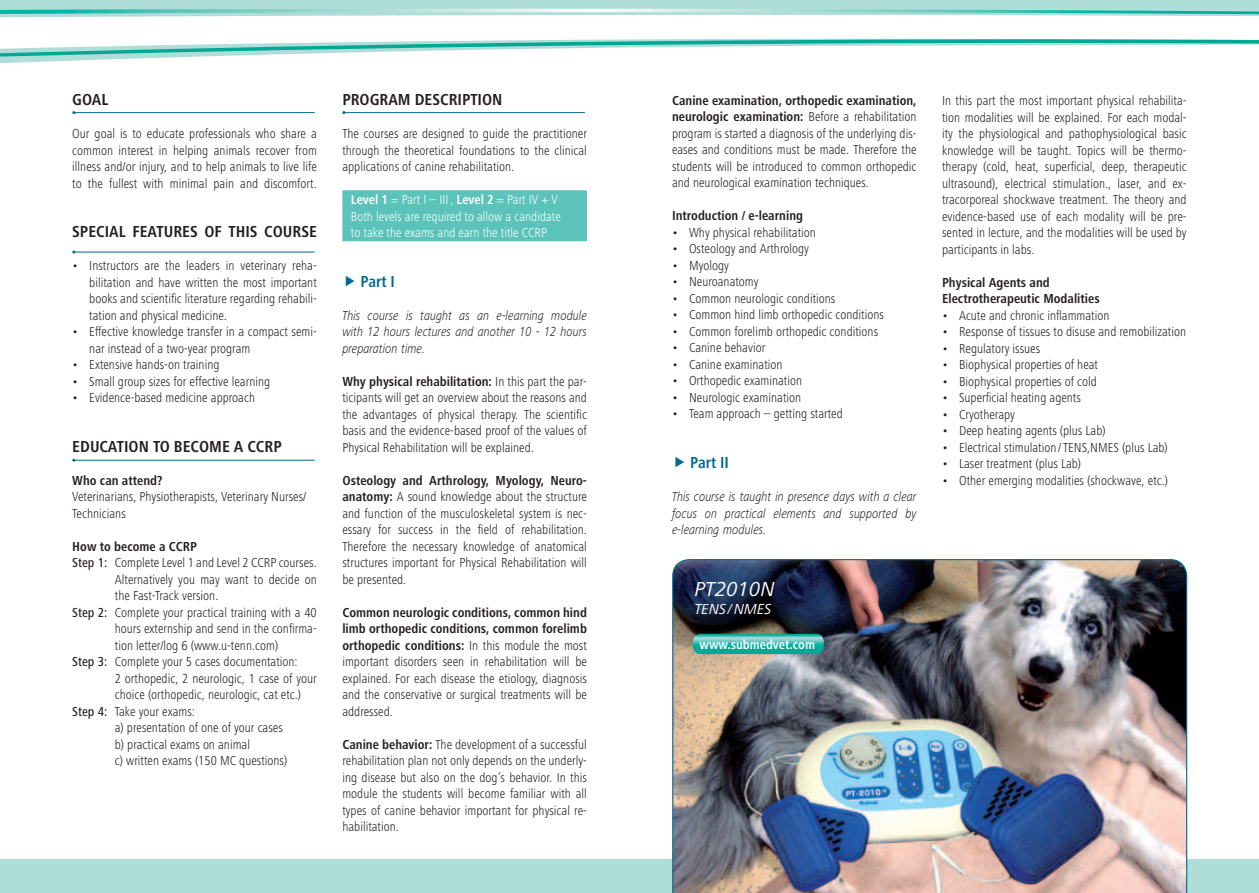
<style>
.page{position:relative;width:1259px;height:893px;background:#fff}
.page>*{position:absolute;margin:0;border:0;box-sizing:border-box;transform-origin:0 0}
.t1{font:italic 21px "Frutiger Next LT";color:#fff}
.t2{font:700 condensed 16.5px "Frutiger Next LT";color:#231f20}
.t3{font:700 condensed 16.5px "Frutiger Next LT";color:#006991}
.t4{font:italic 15px "Frutiger Next LT";color:#fff}
.t5{font:300 condensed 13.5px/16.5px "Frutiger Next LT";color:#231f20;text-align:justify}
.t6{font:italic 300 13.5px/16.5px "Frutiger Next LT";color:#231f20;text-align:justify;scale:.85 1}
.t7{font:300 condensed 13.5px/16.5px "Frutiger Next LT";color:#fff}
.t8{font:700 condensed 13.5px/16.5px "Frutiger Next LT";color:#231f20}
.t9{font:700 condensed 13.5px "Frutiger Next LT";color:#fff}
.s1{font-weight:500}
.s2{font-weight:700}
</style>
<div class="page">
<div style="left:0;top:0;width:1259px;height:9px;background:#afded9"></div>
<svg style="left:0;top:14px;width:1259px;height:4px"></svg>
<svg style="left:0;top:38px;width:1259px;height:26px"></svg>
<svg style="left:0;top:9px;width:1259px;height:5px;background:#8ad4cd"></svg>
<div style="left:0;top:860px;width:1259px;height:33px;background:#afded9"></div>
<hr style="left:74px;top:112px;width:241px;height:1px;background:#006991">
<hr style="left:74px;top:252px;width:241px;height:1px;background:#006991">
<hr style="left:74px;top:460px;width:241px;height:1px;background:#006991">
<div style="left:342px;top:190px;width:245px;height:18px;background:#5bc3b9"></div>
<div style="left:342px;top:207px;width:245px;height:18px;background:#5bc3b9"></div>
<div style="left:342px;top:223px;width:245px;height:18px;background:#5bc3b9"></div>
<hr style="left:344px;top:112px;width:241px;height:1px;background:#006991">
<img style="left:672px;top:559px;width:515px;height:334px">
<svg style="left:693px;top:634px;width:131px;height:20px;background:#2db6aa"></svg>
<p class="t2" style="left:72px;top:90px;width:38px">Goal</p>
<p class="t5" style="left:72px;top:125px;width:246px">Our goal is to educate professionals who share a common interest in helping animals recover from illness and/or injury, and to help animals to live life to the fullest with minimal pain and discomfort.</p>
<p class="t2" style="left:72px;top:222px;width:237px">Special features of this course</p>
<p class="t5" style="left:89px;top:257px;width:229px;text-indent:-17px">• Instructors are the leaders in veterinary reha&shy;bilitation and have written the most important books and scientific literature regarding rehabili&shy;tation and physical medicine.</p>
<p class="t5" style="left:89px;top:323px;width:229px;text-indent:-17px">• Effective knowledge transfer in a compact semi&shy;nar instead of a two-year program</p>
<p class="t5" style="left:72px;top:356px;width:149px">• Extensive hands-on training</p>
<p class="t5" style="left:72px;top:373px;width:199px">• Small group sizes for effective learning</p>
<p class="t5" style="left:72px;top:389px;width:184px">• Evidence-based medicine approach</p>
<p class="t2" style="left:72px;top:437px;width:111px">Education to beco</p>
<p class="t2" style="left:209px;top:437px;width:72px">meaccrp</p>
<p class="t8" style="left:72px;top:472px;width:92px">Who can attend?</p>
<p class="t5" style="left:72px;top:488px;width:235px">Veterinarians, Physiotherapists, Veterinary Nurses/<br>Technicians</p>
<p class="t8" style="left:72px;top:538px;width:126px">How to become a CCRP</p>
<p class="t5" style="left:72px;top:554px;width:246px"><span class="s1">Step 1:</span> Complete Level 1 and Level 2 CCRP courses.</p>
<p class="t5" style="left:115px;top:571px;width:203px">Alternatively you may want to decide on</p>
<p class="t5" style="left:115px;top:587px;width:105px">the Fast-Track version.</p>
<p class="t5" style="left:72px;top:604px;width:246px"><span class="s1">Step 2:</span> Complete your practical training with a 40</p>
<p class="t5" style="left:115px;top:620px;width:203px">hours externship and send in the confirma-</p>
<p class="t5" style="left:115px;top:637px;width:165px">tion letter/log 6 (www.u-tenn.com)</p>
<p class="t5" style="left:72px;top:653px;width:227px"><span class="s1">Step 3:</span> Complete your 5 cases documentation:</p>
<p class="t5" style="left:115px;top:670px;width:203px">2 orthopedic, 2 neurologic, 1 case of your</p>
<p class="t5" style="left:115px;top:686px;width:188px">choice (orthopedic, neurologic, cat etc.)</p>
<p class="t5" style="left:72px;top:703px;width:124px"><span class="s1">Step 4:</span> Take your exams:</p>
<p class="t5" style="left:115px;top:719px;width:170px">a) presentation of one of your cases</p>
<p class="t5" style="left:115px;top:736px;width:137px">b) practical exams on animal</p>
<p class="t5" style="left:115px;top:752px;width:174px">c) written exams (150 MC questions)</p>
<p class="t2" style="left:342px;top:90px;width:150px">Prog ram description</p>
<p class="t5" style="left:342px;top:125px;width:246px">The courses are designed to guide the practitioner through the theoretical foundations to the clinical applications of canine rehabilitation.</p>
<p class="t7" style="left:351px;top:191px;width:211px"><span class="s2">Level 1</span> = Part I – III , <span class="s2">Level 2</span> = Part IV + V<br>Both levels are required to allow a candidate to take the exams and earn the title CCRP</p>
<p class="t3" style="left:360px;top:272px;width:33px">Part I</p>
<p class="t6" style="left:342px;top:307px;width:289px">This course is taught as an e-learning module with 12 hours lectures and another 10 - 12 hours preparation time.</p>
<p class="t5" style="left:342px;top:373px;width:246px"><span class="s2">Why physical rehabilitation:</span> In this part the par&shy;ticipants will get an overview about the reasons and the advantages of physical therapy. The scientific basis and the evidence-based proof of the values of Physical Rehabilitation will be explained.</p>
<p class="t5" style="left:342px;top:472px;width:246px"><span class="s2">Osteology and Arthrology, Myology, Neuro&shy;anatomy:</span> A sound knowledge about the structure and function of the musculoskeletal system is nec&shy;essary for success in the field of rehabilitation.<br>Therefore the necessary knowledge of anatomical structures important for Physical Rehabilitation will be presented.</p>
<p class="t5" style="left:342px;top:604px;width:246px"><span class="s2">Common neurologic conditions, common hind limb orthopedic conditions, common forelimb orthopedic conditions:</span> In this module the most important disorders seen in rehabilitation will be explained. For each disease the etiology, diagnosis and the conservative or surgical treatments will be addressed.</p>
<p class="t5" style="left:342px;top:736px;width:246px"><span class="s2">Canine behavior:</span> The development of a successful rehabilitation plan not only depends on the underly&shy;ing disease but also on the dog’s behavior. In this module the students will become familiar with all types of canine behavior important for physical re&shy;habilitation.</p>
<p class="t5" style="left:672px;top:92px;width:246px"><span class="s2">Canine examination, orthopedic examination, neurologic examination:</span> Before a rehabilitation program is started a diagnosis of the underlying dis&shy;eases and conditions must be made. Therefore the students will be introduced to common orthopedic and neurological examination techniques.</p>
<p class="t8" style="left:672px;top:208px;width:133px">Introduction / e-learning</p>
<p class="t5" style="left:672px;top:224px;width:145px">• Why physical rehabilitation</p>
<p class="t5" style="left:672px;top:241px;width:138px">• Osteology and Arthrology</p>
<p class="t5" style="left:672px;top:257px;width:58px">• Myology</p>
<p class="t5" style="left:672px;top:274px;width:88px">• Neuroanatomy</p>
<p class="t5" style="left:672px;top:290px;width:165px">• Common neurologic conditions</p>
<p class="t5" style="left:672px;top:307px;width:213px">• Common hind limb orthopedic conditions</p>
<p class="t5" style="left:672px;top:323px;width:208px">• Common forelimb orthopedic conditions</p>
<p class="t5" style="left:672px;top:340px;width:95px">• Canine behavior</p>
<p class="t5" style="left:672px;top:356px;width:112px">• Canine examination</p>
<p class="t5" style="left:672px;top:373px;width:132px">• Orthopedic examination</p>
<p class="t5" style="left:672px;top:389px;width:131px">• Neurologic examination</p>
<p class="t5" style="left:672px;top:406px;width:172px">• Team approach – getting started</p>
<p class="t3" style="left:690px;top:453px;width:35px">Part II</p>
<p class="t6" style="left:672px;top:488px;width:289px">This course is taught in presence days with a clear focus on practical elements and supported by e-learning modules.</p>
<h1 class="t1" style="left:694px;top:577px;width:82px">PT2010N</h1>
<p class="t4" style="left:694px;top:600px;width:78px">TENS / NMES</p>
<p class="t9" style="left:699px;top:637px;width:117px">www.submedvet.com</p>
<p class="t5" style="left:942px;top:92px;width:246px">In this part the most important physical rehabilita&shy;tion modalities will be explained. For each modal&shy;ity the physiological and pathophysiological basic knowledge will be taught. Topics will be thermo&shy;therapy (cold, heat, superficial, deep, therapeutic ultrasound), electrical stimulation., laser, and ex&shy;tracorporeal shockwave treatment. The theory and evidence-based use of each modality will be pre&shy;sented in lecture, and the modalities will be used by participants in labs.</p>
<p class="t8" style="left:942px;top:274px;width:159px">Physical Agents and<br>Electrotherapeutic Modalities</p>
<p class="t5" style="left:942px;top:307px;width:169px">• Acute and chronic inflammation</p>
<p class="t5" style="left:942px;top:323px;width:245px">• Response of tissues to disuse and remobilization</p>
<p class="t5" style="left:942px;top:340px;width:100px">• Regulatory issues</p>
<p class="t5" style="left:942px;top:356px;width:157px">• Biophysical properties of heat</p>
<p class="t5" style="left:942px;top:373px;width:156px">• Biophysical properties of cold</p>
<p class="t5" style="left:942px;top:389px;width:140px">• Superficial heating agents</p>
<p class="t5" style="left:942px;top:406px;width:74px">• Cryotherapy</p>
<p class="t5" style="left:942px;top:422px;width:165px">• Deep heating agents (plus Lab)</p>
<p class="t5" style="left:942px;top:439px;width:227px">• Electrical stimulation /TENS,NMES (plus Lab)</p>
<p class="t5" style="left:942px;top:455px;width:141px">• Laser treatment (plus Lab)</p>
<p class="t5" style="left:942px;top:472px;width:227px">• Other emerging modalities (shockwave, etc.)</p>
</div>
